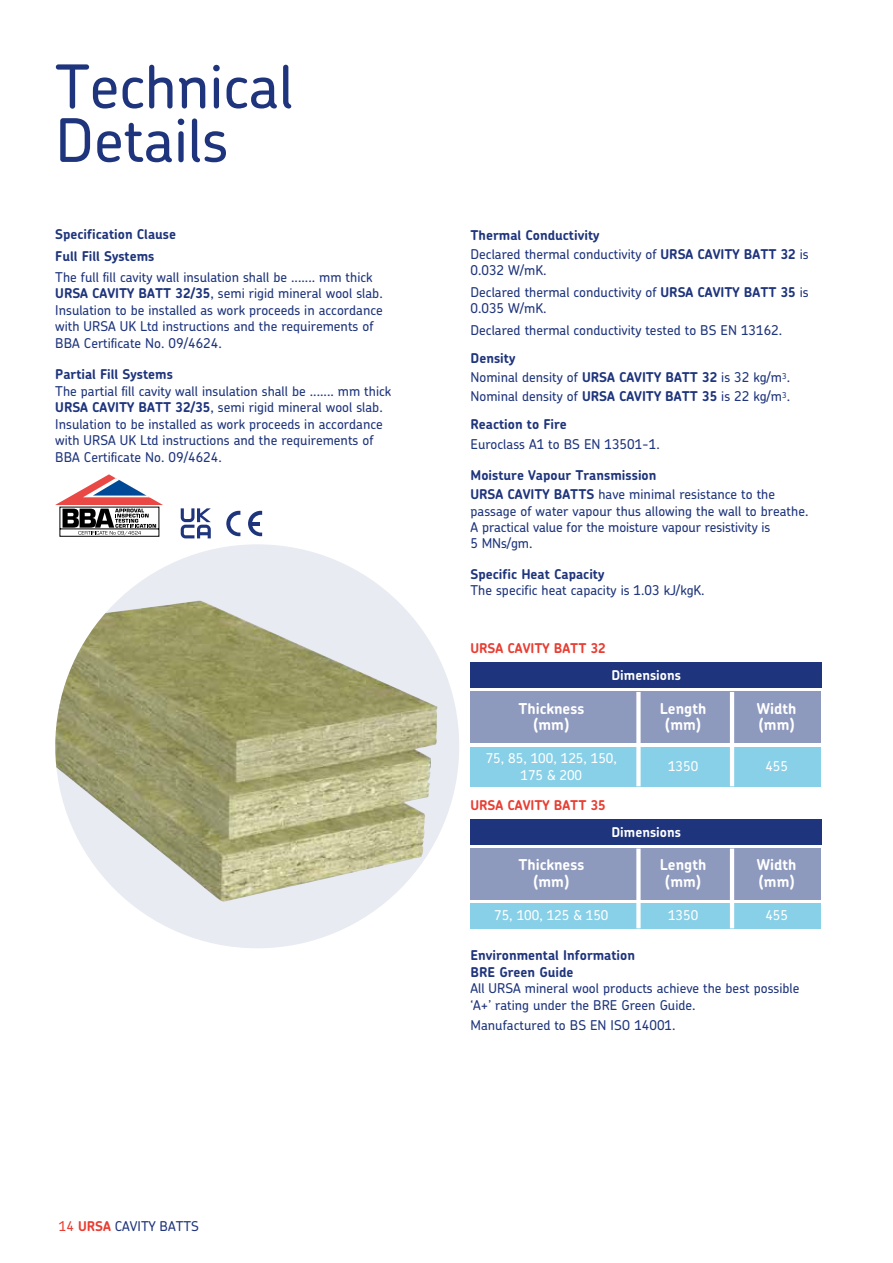
<style>
.page{position:relative;width:893px;height:1263px;background:#fff}
.page>*{position:absolute;margin:0;border:0;box-sizing:border-box;transform-origin:0 0}
.t1{font:500 60px/53.7px "Chevin Pro";color:#1e347c}
.t2{font:700 15px "Chevin Pro";color:#fff}
.t3{font:500 13.5px/16.5px "Chevin Pro";color:#1e347c}
.t4{font:700 13.5px/19.5px "Chevin Pro";color:#1e347c}
.t5{font:500 13.5px "Chevin Pro";color:#fff}
.t6{font:700 13.5px "Chevin Pro";color:#e83e33}
.t7{font:700 13.5px "Chevin Pro";color:#fff}
.s1{font-weight:700}
.s2{color:#e83e33}
.s3{font-weight:700;color:#e83e33}
.s4{font-weight:500}
</style>
<div class="page">
<div style="left:55px;top:544px;width:404px;height:404px;background:#e8ebf2;border-radius:50%"></div>
<img style="left:55px;top:600px;width:383px;height:302px">
<div style="left:470px;top:662px;width:352px;height:26px;background:#1e347c"></div>
<div style="left:470px;top:819px;width:352px;height:25px;background:#1e347c"></div>
<div style="left:470px;top:747px;width:351px;height:39px;background:#88d0e8"></div>
<div style="left:470px;top:904px;width:351px;height:25px;background:#88d0e8"></div>
<div style="left:470px;top:692px;width:351px;height:51px;background:#8e99be"></div>
<div style="left:470px;top:848px;width:351px;height:51px;background:#8e99be"></div>
<div style="left:636px;top:692px;width:5px;height:94px;background:#fff"></div>
<div style="left:636px;top:848px;width:5px;height:80px;background:#fff"></div>
<hr style="left:730px;top:692px;width:4px;height:94px;background:#fff">
<hr style="left:730px;top:848px;width:4px;height:80px;background:#fff">
<svg style="left:55px;top:474px;width:108px;height:63px"></svg>
<svg style="left:226px;top:511px;width:14px;height:25px"></svg>
<svg style="left:248px;top:511px;width:14px;height:25px"></svg>
<svg style="left:181px;top:508px;width:30px;height:30px"></svg>
<h1 class="t1" style="left:55px;top:58px;width:240px">Technical<br>Details</h1>
<p class="t4" style="left:55px;top:223px;width:122px;line-height:21.6px">Specification Clause<br>Full Fill Systems</p>
<p class="t3" style="left:55px;top:268px;width:329px">The full fill cavity wall insulation shall be ....... mm thick <span class="s1">URSA CAVITY BATT 32/35</span>, semi rigid mineral wool slab.<br>Insulation to be installed as work proceeds in accordance with URSA UK Ltd instructions and the requirements of BBA Certificate No. 09/4624.</p>
<p class="t4" style="left:55px;top:365px;width:119px">Partial Fill Systems</p>
<p class="t3" style="left:55px;top:382px;width:337px">The partial fill cavity wall insulation shall be ....... mm thick <span class="s1">URSA CAVITY BATT 32/35</span>, semi rigid mineral wool slab.<br>Insulation to be installed as work proceeds in accordance with URSA UK Ltd instructions and the requirements of BBA Certificate No. 09/4624.</p>
<p class="t3" style="left:59px;top:1218px;width:142px"><span class="s2">14</span> <span class="s3">URSA</span> CAVITY BATTS</p>
<p class="t4" style="left:470px;top:225px;width:340px">Thermal Conductivity<br><span class="s4">Declared thermal conductivity of</span> URSA CAVITY BATT 32 <span class="s4">is</span></p>
<p class="t3" style="left:470px;top:259px;width:340px;line-height:21.8px">0.032 W/mK.<br>Declared thermal conductivity of <span class="s1">URSA CAVITY BATT 35</span> is</p>
<p class="t3" style="left:470px;top:297px;width:313px;line-height:21.8px">0.035 W/mK.<br>Declared thermal conductivity tested to BS EN 13162.</p>
<p class="t3" style="left:470px;top:348px;width:321px;line-height:19px"><span class="s1">Density<br></span>Nominal density of <span class="s1">URSA CAVITY BATT 32</span> is 32 kg/m<sup>3</sup>.<br>Nominal density of <span class="s1">URSA CAVITY BATT 35</span> is 22 kg/m<sup>3</sup>.</p>
<p class="t4" style="left:470px;top:415px;width:98px">Reaction to Fire</p>
<p class="t3" style="left:470px;top:435px;width:191px">Euroclass A1 to BS EN 13501-1.</p>
<p class="t4" style="left:470px;top:465px;width:306px">Moisture Vapour Transmission<br>URSA CAVITY BATTS <span class="s4">have minimal resistance to the</span></p>
<p class="t3" style="left:470px;top:502px;width:339px">passage of water vapour thus allowing the wall to breathe.<br>A practical value for the moisture vapour resistivity is<br>5 MNs/gm.</p>
<p class="t4" style="left:470px;top:564px;width:135px">Specific Heat Capacity</p>
<p class="t3" style="left:470px;top:582px;width:236px">The specific heat capacity is 1.03 kJ/kgK.</p>
<p class="t6" style="left:470px;top:641px;width:137px">URSA CAVITY BATT 32</p>
<p class="t7" style="left:611px;top:667px;width:71px">Dimensions</p>
<p class="t2" style="left:518px;top:700px;width:67px">Thickness</p>
<p class="t2" style="left:660px;top:700px;width:48px">Length</p>
<p class="t2" style="left:757px;top:700px;width:41px">Width</p>
<p class="t2" style="left:533px;top:716px;width:37px">(mm)</p>
<p class="t2" style="left:665px;top:716px;width:37px">(mm)</p>
<p class="t2" style="left:759px;top:716px;width:37px">(mm)</p>
<p class="t5" style="left:486px;top:749px;width:133px">75, 85, 100, 125, 150,</p>
<p class="t5" style="left:668px;top:757px;width:32px">1350</p>
<p class="t5" style="left:765px;top:757px;width:24px">455</p>
<p class="t5" style="left:520px;top:766px;width:63px">175 &amp; 200</p>
<p class="t6" style="left:470px;top:797px;width:137px">URSA CAVITY BATT 35</p>
<p class="t7" style="left:611px;top:824px;width:71px">Dimensions</p>
<p class="t2" style="left:518px;top:856px;width:67px">Thickness</p>
<p class="t2" style="left:660px;top:856px;width:48px">Length</p>
<p class="t2" style="left:757px;top:856px;width:41px">Width</p>
<p class="t2" style="left:533px;top:873px;width:37px">(mm)</p>
<p class="t2" style="left:665px;top:873px;width:37px">(mm)</p>
<p class="t2" style="left:759px;top:873px;width:37px">(mm)</p>
<p class="t5" style="left:494px;top:906px;width:116px">75, 100, 125 &amp; 150</p>
<p class="t5" style="left:668px;top:906px;width:32px">1350</p>
<p class="t5" style="left:765px;top:906px;width:24px">455</p>
<p class="t4" style="left:470px;top:947px;width:166px;line-height:16.5px">Environmental Information<br>BRE Green Guide</p>
<p class="t3" style="left:470px;top:979px;width:330px">All URSA mineral wool products achieve the best possible ‘A+’ rating under the BRE Green Guide.</p>
<p class="t3" style="left:470px;top:1017px;width:207px">Manufactured to BS EN ISO 14001.</p>
</div>
